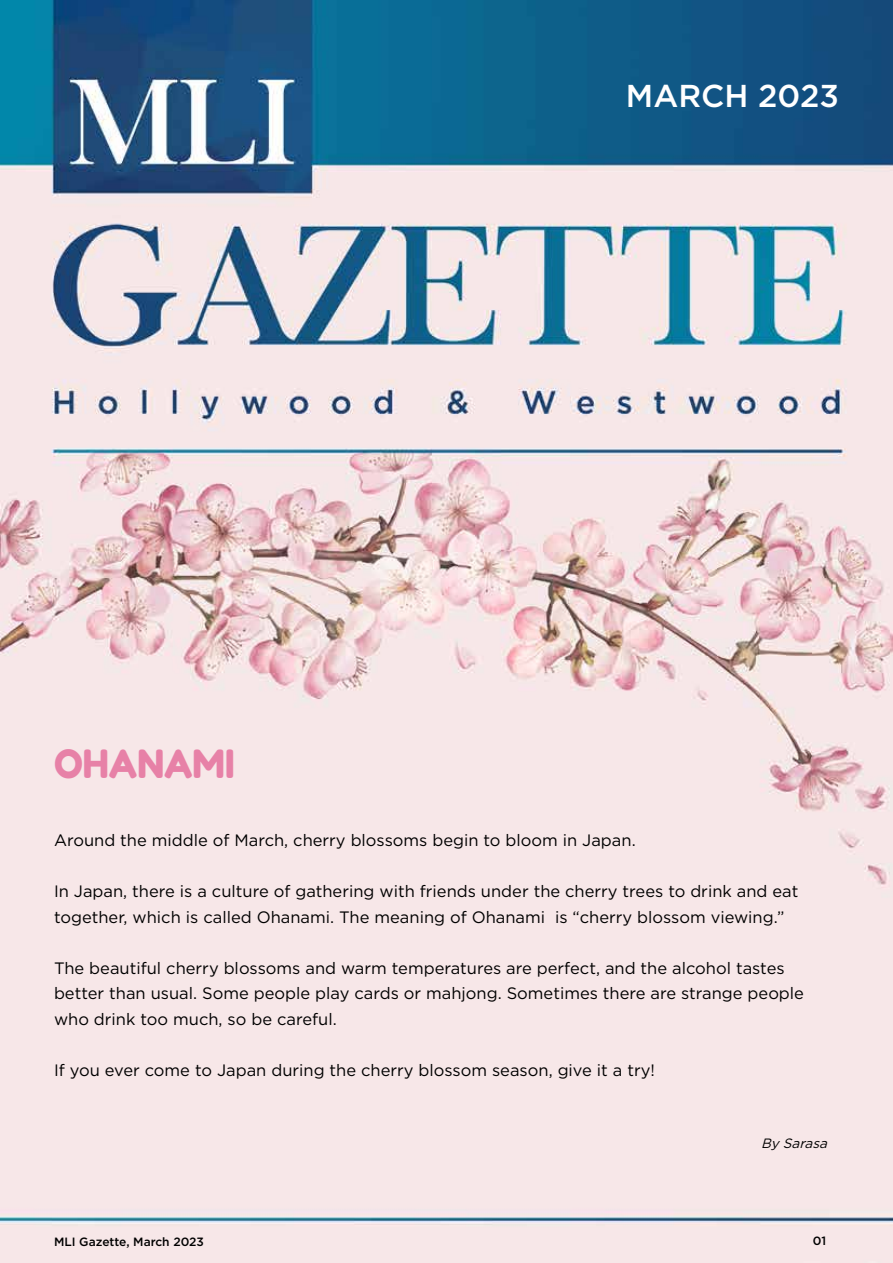
<style>
.page{position:relative;width:893px;height:1263px;background:#fff}
.page>*{position:absolute;margin:0;border:0;box-sizing:border-box;transform-origin:0 0}
.t1{font:39px "Fredoka One";color:#e781a7;scale:.95 1}
.t2{font:500 31.65px "Gotham";color:#fff}
.t3{font:16.5px/25.5px "Gotham";color:#000}
.t4{font:italic 13.5px "Gotham";color:#000}
.t5{font:500 12px "Gotham";color:#000}
</style>
<div class="page">
<img style="left:0;top:0;width:893px;height:1263px">
<h1 class="t1" style="left:54px;top:739px;width:192px">OHANAMI</h1>
<h2 class="t2" style="left:626px;top:75px;width:215px">MARCH 2023</h2>
<p class="t3" style="left:54px;top:827px;width:583px">Around the middle of March, cherry blossoms begin to bloom in Japan.</p>
<p class="t3" style="left:54px;top:878px;width:746px">In Japan, there is a culture of gathering with friends under the cherry trees to drink and eat together, which is called Ohanami. The meaning of Ohanami is “cherry blossom viewing.”</p>
<p class="t3" style="left:54px;top:955px;width:751px">The beautiful cherry blossoms and warm temperatures are perfect, and the alcohol tastes better than usual. Some people play cards or mahjong. Sometimes there are strange people who drink too much, so be careful.</p>
<p class="t3" style="left:54px;top:1057px;width:602px">If you ever come to Japan during the cherry blossom season, give it a try!</p>
<p class="t4" style="left:761px;top:1135px;width:72px">BySarasa</p>
<p class="t5" style="left:54px;top:1234px;width:152px">MLI Gazette, March 2023</p>
<p class="t5" style="left:813px;top:1232px;width:15px">01</p>
</div>
